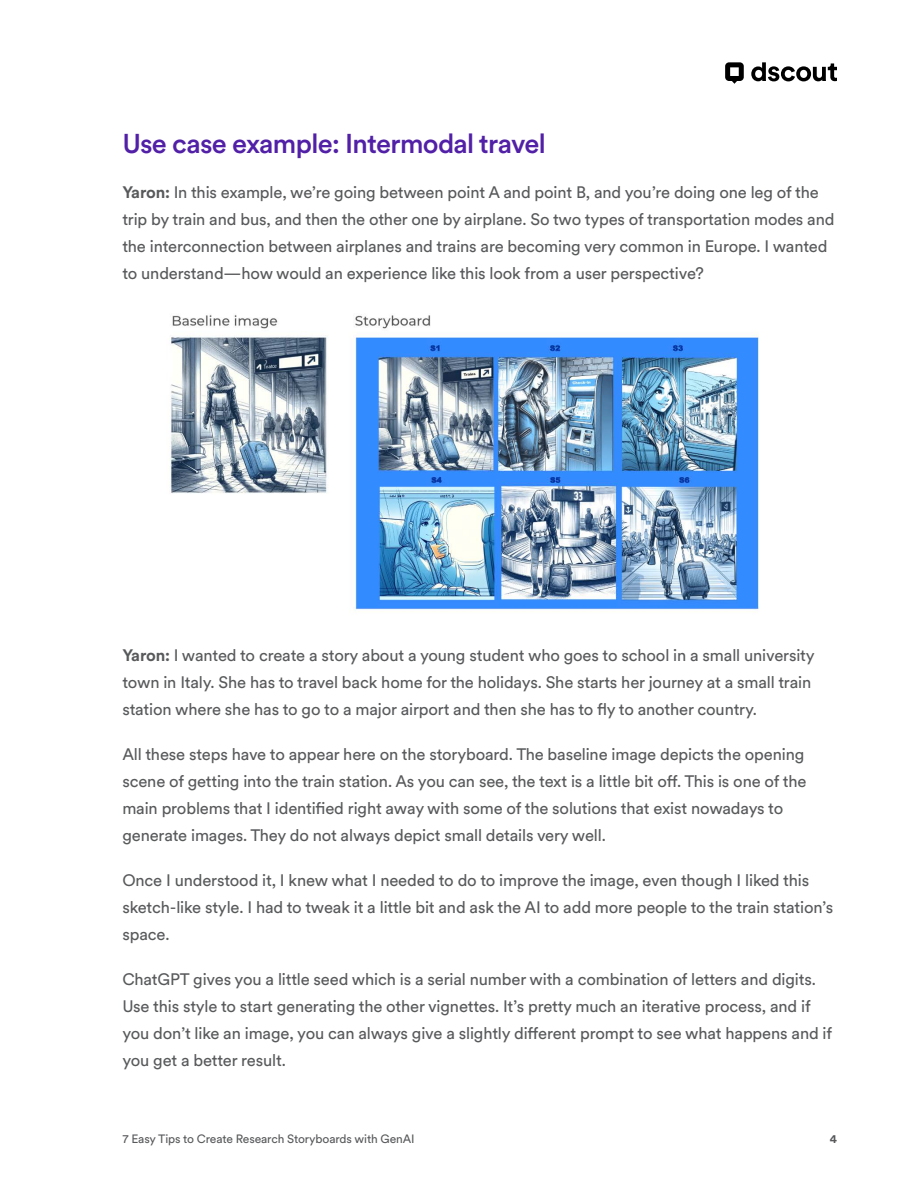
<style>
.page{position:relative;width:918px;height:1188px;background:#fff}
.page>*{position:absolute;margin:0;border:0;box-sizing:border-box;transform-origin:0 0}
.t1{font:500 27px "Circular XX";letter-spacing:-.025em;color:#5120a7}
.t2{font:16.5px/27px "Circular XX";letter-spacing:-.01em;color:#58595b}
.t3{font:12px "Circular XX";letter-spacing:-.01em;color:#58595b}
.t4{font:700 12px "Circular XX";color:#58595b}
.s1{font-weight:700}
</style>
<div class="page">
<svg style="left:751px;top:62px;width:86px;height:19px"></svg>
<svg style="left:725px;top:62px;width:19px;height:22px"></svg>
<img style="left:170px;top:315px;width:589px;height:295px">
<h1 class="t1" style="left:122px;top:125px;width:425px">Use case example: Intermodal travel</h1>
<p class="t2" style="left:122px;top:178px;width:714px"><span class="s1">Yaron:</span> In this example, we’re going between point A and point B, and you’re doing one leg of the trip by train and bus, and then the other one by airplane. So two types of transportation modes and the interconnection between airplanes and trains are becoming very common in Europe. I wanted to understand—how would an experience like this look from a user perspective?</p>
<p class="t2" style="left:122px;top:641px;width:694px"><span class="s1">Yaron:</span> I wanted to create a story about a young student who goes to school in a small university town in Italy. She has to travel back home for the holidays. She starts her journey at a small train station where she has to go to a major airport and then she has to fly to another country.</p>
<p class="t2" style="left:122px;top:740px;width:686px">All these steps have to appear here on the storyboard. The baseline image depicts the opening scene of getting into the train station. As you can see, the text is a little bit off. This is one of the main problems that I identified right away with some of the solutions that exist nowadays to generate images. They do not always depict small details very well.</p>
<p class="t2" style="left:122px;top:866px;width:712px">Once I understood it, I knew what I needed to do to improve the image, even though I liked this sketch-like style. I had to tweak it a little bit and ask the AI to add more people to the train station’s space.</p>
<p class="t2" style="left:122px;top:965px;width:711px">ChatGPT gives you a little seed which is a serial number with a combination of letters and digits.<br>Use this style to start generating the other vignettes. It’s pretty much an iterative process, and if you don’t like an image, you can always give a slightly different prompt to see what happens and if you get a better result.</p>
<p class="t3" style="left:122px;top:1131px;width:294px">7 Easy Tips to Create Research Storyboards with GenAI</p>
<p class="t4" style="left:830px;top:1131px;width:9px">4</p>
</div>
